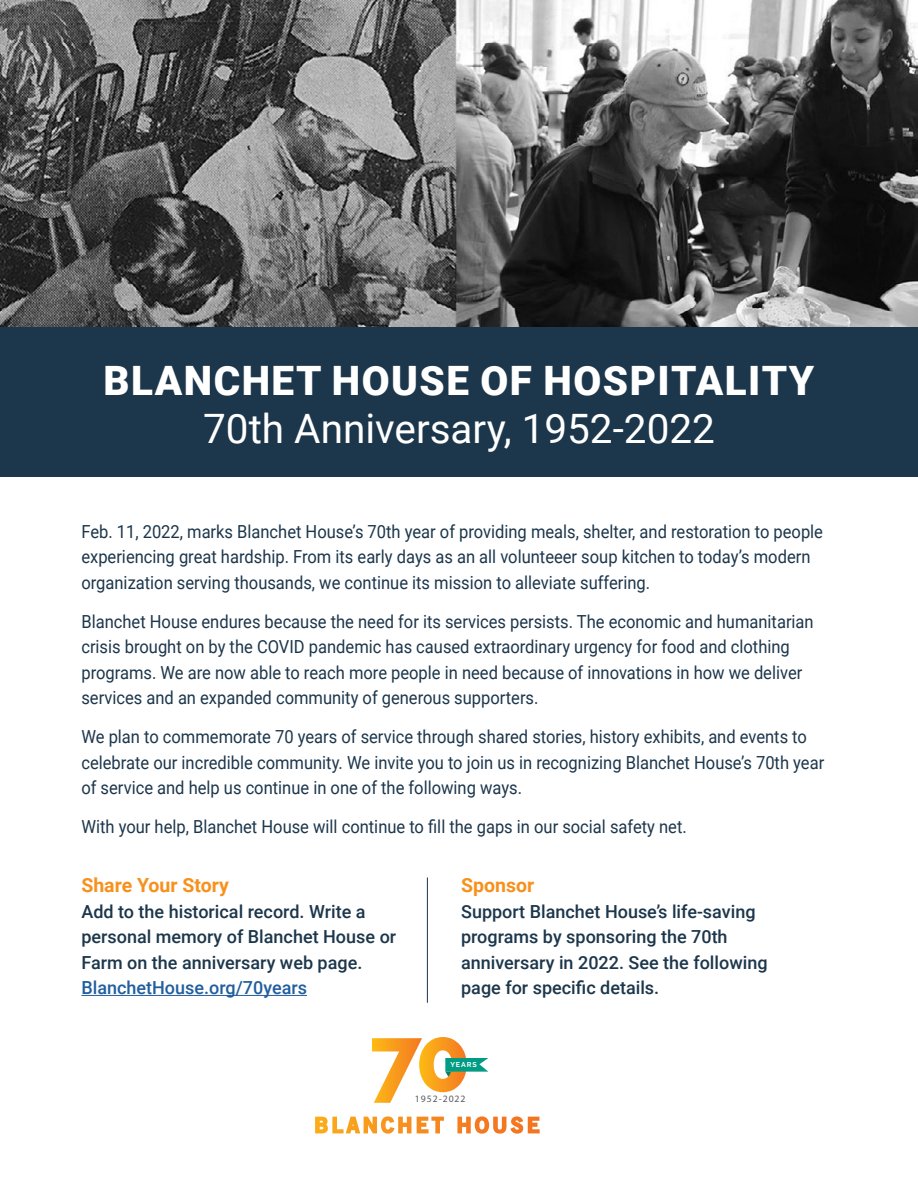
<style>
.page{position:relative;width:918px;height:1188px;background:#fff}
.page>*{position:absolute;margin:0;border:0;box-sizing:border-box;transform-origin:0 0}
.t1{font:900 40.5px/48px "Roboto";letter-spacing:.035em;color:#fff;text-align:center}
.t2{font:700 19.5px "Roboto";color:#f7911d}
.t3{font:18px/25.5px "Roboto";color:#1c364b;scale:.92 1}
.t4{font:500 18px/25.5px "Roboto";color:#1c364b}
.t5{font:500 18px "Roboto";color:#215e9e}
.t6{font:9.75px "Myriad Pro";letter-spacing:.1em;color:#58595b}
.t7{font:700 7.05px "Raleway";letter-spacing:.13em;color:#fff}
.s1{font-weight:400}
</style>
<div class="page">
<img style="left:0;top:0;width:917px;height:327px">
<div style="left:0;top:327px;width:918px;height:149px;background:#1c364b"></div>
<hr style="left:81px;top:995px;width:226px;height:1px;background:#215e9e">
<svg style="left:315px;top:1116px;width:96px;height:18px"></svg>
<svg style="left:417px;top:1117px;width:27px;height:16px"></svg>
<svg style="left:457px;top:1116px;width:83px;height:18px"></svg>
<svg style="left:372px;top:1037px;width:116px;height:66px"></svg>
<hr style="left:427px;top:878px;width:1px;height:125px;background:#1c364b">
<p class="t1" style="left:104px;top:355px;width:712px">BLANCHET HOUSE OF HOSPITALITY<br><span class="s1">70th Anniversary, 1952-2022</span></p>
<p class="t3" style="left:81px;top:518px;width:808px">Feb. 11, 2022, marks Blanchet House’s 70th year of providing meals, shelter, and restoration to people experiencing great hardship. From its early days as an all volunteeer soup kitchen to today’s modern organization serving thousands, we continue its mission to alleviate suffering.</p>
<p class="t3" style="left:81px;top:608px;width:797px">Blanchet House endures because the need for its services persists. The economic and humanitarian crisis brought on by the COVID pandemic has caused extraordinary urgency for food and clothing programs. We are now able to reach more people in need because of innovations in how we deliver services and an expanded community of generous supporters.</p>
<p class="t3" style="left:81px;top:723px;width:809px">We plan to commemorate 70 years of service through shared stories, history exhibits, and events to celebrate our incredible community. We invite you to join us in recognizing Blanchet House’s 70th year of service and help us continue in one of the following ways.</p>
<p class="t3" style="left:81px;top:813px;width:660px">With your help, Blanchet House will continue to fill the gaps in our social safety net.</p>
<p class="t2" style="left:81px;top:872px;width:149px">Share Your Story</p>
<p class="t4" style="left:81px;top:898px;width:316px">Add to the historical record. Write a personal memory of Blanchet House or<br>Farm on the anniversary web page.</p>
<p class="t5" style="left:81px;top:975px;width:227px">BlanchetHouse.org/70years</p>
<p class="t2" style="left:461px;top:872px;width:75px">Sponsor</p>
<p class="t4" style="left:461px;top:898px;width:308px">Support Blanchet House’s life-saving programs by sponsoring the 70th anniversary in 2022. See the following page for specific details.</p>
<p class="t7" style="left:450px;top:1061px;width:28px">YEARS</p>
<p class="t6" style="left:415px;top:1093px;width:52px">1952-2022</p>
</div>
